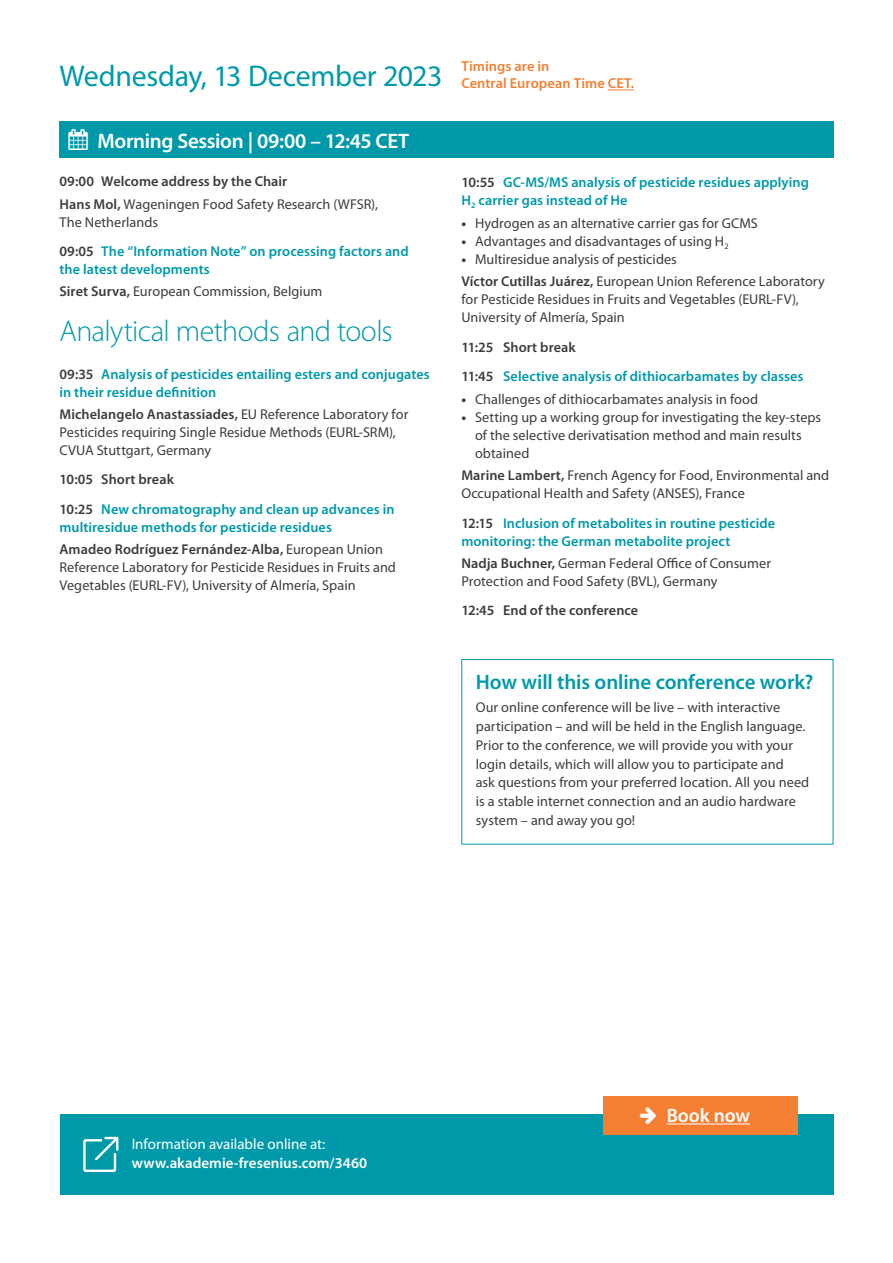
<style>
.page{position:relative;width:893px;height:1263px;background:#fff}
.page>*{position:absolute;margin:0;border:0;box-sizing:border-box;transform-origin:0 0}
.Headlines{font:300 30px "Myriad Pro";letter-spacing:-.025em;color:#0099a9}
.t1{font:30px "Myriad Pro";letter-spacing:-.01em;color:#0099a9}
.Zwischenüberschriften{font:600 21px "Myriad Pro";letter-spacing:-.01em;color:#0099a9}
.t2{font:600 21px "Myriad Pro";letter-spacing:-.015em;color:#fff}
.t3{font:600 19.5px "Myriad Pro";letter-spacing:-.005em;color:#fff}
.t4{font:600 15px "Myriad Pro";letter-spacing:.005em;color:#fff}
.t5{font:15px "Myriad Pro";color:#fff}
.t6{font:600 14.4px "Myriad Pro";color:#f47f32}
.Fließtext{font:14.25px/18px "Myriad Pro";color:#3c3c3d}
.Vortragstitel{font:600 14.25px/18px "Myriad Pro";letter-spacing:.005em;color:#0099a9}
.Vortragstitel-2{font:600 14.25px "Myriad Pro";letter-spacing:.005em;color:#3c3c3d}
.s1{font-weight:600}
.s2{color:#3c3c3d}
.s3{font-weight:700}
</style>
<div class="page">
<svg style="left:608px;top:90px;width:26px;height:1px"></svg>
<div style="left:461px;top:121px;width:372px;height:37px;background:#0099a9"></div>
<div style="left:60px;top:121px;width:372px;height:37px;background:#0099a9"></div>
<div style="left:432px;top:121px;width:372px;height:37px;background:#0099a9"></div>
<div style="left:461px;top:659px;width:372px;height:185px;border:1px solid #0099a9"></div>
<div style="left:60px;top:1115px;width:773px;height:80px;background:#0099a9"></div>
<svg style="left:83px;top:1137px;width:35px;height:35px"></svg>
<div style="left:603px;top:1096px;width:195px;height:38px;background:#f47f32"></div>
<hr style="left:667px;top:1123px;width:83px;height:1px;background:#fff">
<p class="t1" style="left:60px;top:58px;width:384px">Wednesday, 13 December 2023</p>
<p class="t2" style="left:69px;top:128px;width:342px">▲ Morning Session | 09:00 – 12:45 CET</p>
<p class="Vortragstitel-2" style="left:60px;top:173px;width:229px">09:00 Welcome address by the Chair</p>
<p class="Fließtext" style="left:60px;top:195px;width:320px"><span class="s1">Hans Mol,</span> Wageningen Food Safety Research (WFSR),<br>The Netherlands</p>
<p class="Vortragstitel" style="left:60px;top:242px;width:351px"><span class="s2">09:05</span> The “Information Note” on processing factors and the latest developments</p>
<p class="Fließtext" style="left:60px;top:282px;width:264px"><span class="s1">Siret Surva,</span> European Commission, Belgium</p>
<p class="Headlines" style="left:60px;top:313px;width:335px">Analytical methods and tools</p>
<p class="Vortragstitel" style="left:60px;top:365px;width:372px"><span class="s2">09:35</span> Analysis of pesticides entailing esters and conjugates in their residue definition</p>
<p class="Fließtext" style="left:60px;top:405px;width:350px"><span class="s1">Michelangelo Anastassiades,</span> EU Reference Laboratory for<br>Pesticides requiring Single Residue Methods (EURL-SRM),<br>CVUA Stuttgart, Germany</p>
<p class="Vortragstitel-2" style="left:60px;top:470px;width:116px">10:05 Short break</p>
<p class="Vortragstitel" style="left:60px;top:500px;width:336px"><span class="s2">10:25</span> New chromatography and clean up advances in multiresidue methods for pesticide residues</p>
<p class="Fließtext" style="left:60px;top:540px;width:338px"><span class="s1">Amadeo Rodríguez Fernández-Alba,</span> European Union<br>Reference Laboratory for Pesticide Residues in Fruits and<br>Vegetables (EURL-FV), University of Almería, Spain</p>
<p class="t6" style="left:461px;top:57px;width:90px">Timings are in</p>
<p class="t6" style="left:461px;top:74px;width:174px">Central European Time CET.</p>
<p class="Vortragstitel" style="left:461px;top:173px;width:349px"><span class="s2">10:55</span> GC-MS/MS analysis of pesticide residues applying<br>H<sub>2</sub> carrier gas instead of He</p>
<p class="Fließtext" style="left:461px;top:214px;width:298px"><span class="s3">•</span> Hydrogen as an alternative carrier gas for GCMS</p>
<p class="Fließtext" style="left:461px;top:232px;width:269px"><span class="s3">•</span> Advantages and disadvantages of using H<sub>2</sub></p>
<p class="Fließtext" style="left:461px;top:250px;width:217px"><span class="s3">•</span> Multiresidue analysis of pesticides</p>
<p class="Fließtext" style="left:461px;top:272px;width:365px"><span class="s1">Víctor Cutillas Juárez,</span> European Union Reference Laboratory for Pesticide Residues in Fruits and Vegetables (EURL-FV),<br>University of Almería, Spain</p>
<p class="Vortragstitel-2" style="left:461px;top:338px;width:116px">11:25 Short break</p>
<p class="Vortragstitel" style="left:461px;top:367px;width:344px"><span class="s2">11:45</span> Selective analysis of dithiocarbamates by classes</p>
<p class="Fließtext" style="left:461px;top:390px;width:298px"><span class="s3">•</span> Challenges of dithiocarbamates analysis in food</p>
<p class="Fließtext" style="left:475px;top:408px;width:348px;text-indent:-14px"><span class="s3">•</span> Setting up a working group for investigating the key-steps of the selective derivatisation method and main results obtained</p>
<p class="Fließtext" style="left:461px;top:466px;width:369px"><span class="s1">Marine Lambert,</span> French Agency for Food, Environmental and<br>Occupational Health and Safety (ANSES), France</p>
<p class="Vortragstitel" style="left:461px;top:513px;width:315px"><span class="s2">12:15</span> Inclusion of metabolites in routine pesticide monitoring: the German metabolite project</p>
<p class="Fließtext" style="left:461px;top:554px;width:311px"><span class="s1">Nadja Buchner,</span> German Federal Office of Consumer<br>Protection and Food Safety (BVL), Germany</p>
<p class="Vortragstitel-2" style="left:461px;top:601px;width:178px">12:45 End of the conference</p>
<p class="Zwischenüberschriften" style="left:476px;top:669px;width:339px">How will this online conference work?</p>
<p class="Fließtext" style="left:476px;top:698px;width:335px;line-height:18.8px">Our online conference will be live – with interactive participation – and will be held in the English language.<br>Prior to the conference, we will provide you with your login details, which will allow you to participate and<br>ask questions from your preferred location. All you need is a stable internet connection and an audio hardware system – and away you go!</p>
<p class="t5" style="left:132px;top:1134px;width:195px">Information available online at:</p>
<p class="t4" style="left:132px;top:1154px;width:237px">www.akademie-fresenius.com/3460</p>
<p class="t3" style="left:667px;top:1103px;width:85px">Book now</p>
</div>
